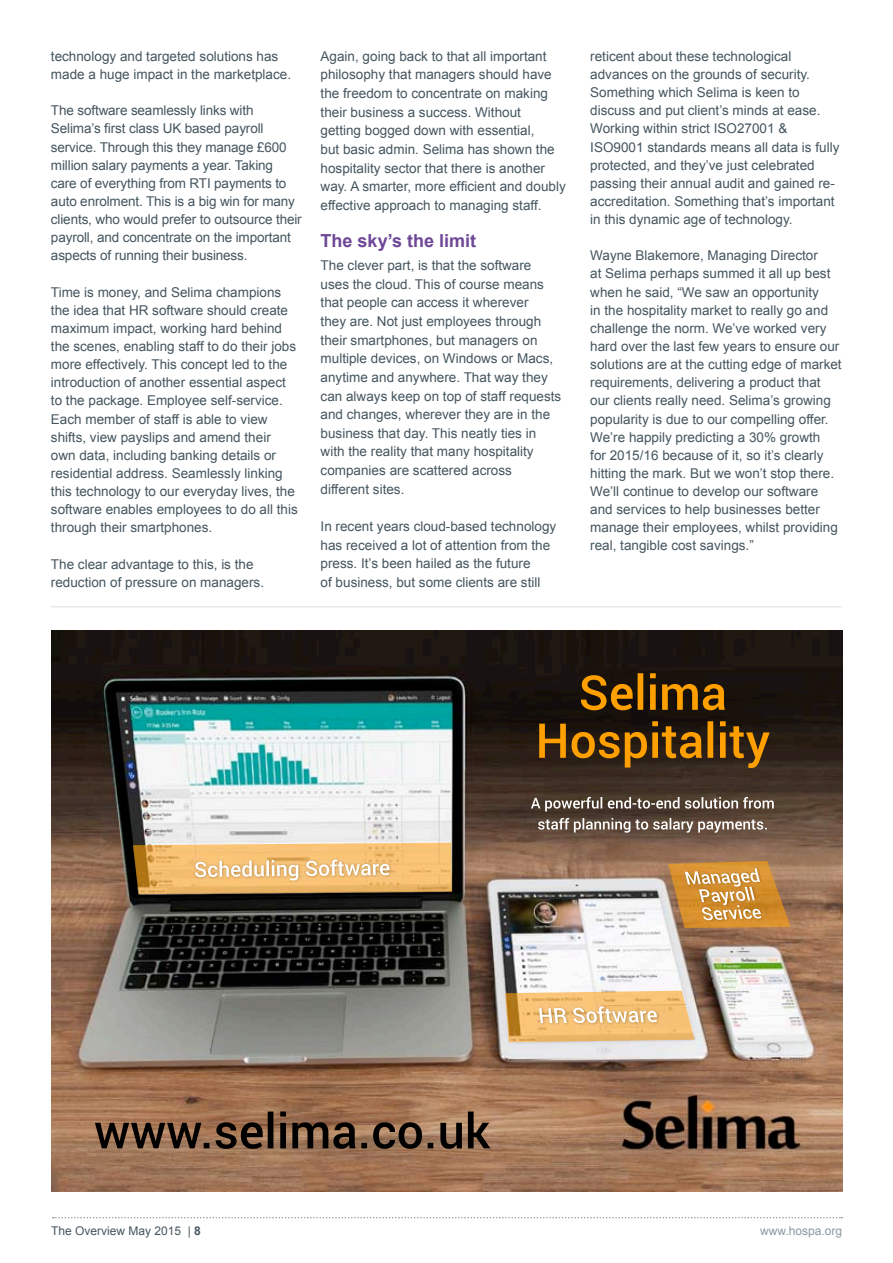
<style>
.page{position:relative;width:893px;height:1263px;background:#fff}
.page>*{position:absolute;margin:0;border:0;box-sizing:border-box;transform-origin:0 0}
.t1{font:700 18px "Arial";color:#6e4797}
.t2{font:13.5px/18.1px "Arial";color:#45555f}
.t3{font:12px "Arial";color:#45555f}
.t4{font:12px "Arial";color:#8a99a2}
.s1{font-weight:700}
</style>
<div class="page">
<svg style="left:53px;top:1217px;width:789px;height:1px"></svg>
<hr style="left:51px;top:606px;width:791px;height:1px;background:#e6eaed">
<img style="left:51px;top:630px;width:791px;height:562px">
<img style="left:133px;top:843px;width:319px;height:51px">
<img style="left:505px;top:991px;width:190px;height:51px">
<img style="left:668px;top:861px;width:123px;height:67px">
<p class="t2" style="left:51px;top:47px;width:242px">technology and targeted solutions has made a huge impact in the marketplace.</p>
<p class="t2" style="left:51px;top:102px;width:252px">The software seamlessly links with Selima’s first class UK based payroll service. Through this they manage £600 million salary payments a year. Taking care of everything from RTI payments to auto enrolment. This is a big win for many clients, who would prefer to outsource their payroll, and concentrate on the important aspects of running their business.</p>
<p class="t2" style="left:51px;top:283px;width:248px">Time is money, and Selima champions the idea that HR software should create maximum impact, working hard behind the scenes, enabling staff to do their jobs more effectively. This concept led to the introduction of another essential aspect to the package. Employee self-service.<br>Each member of staff is able to view shifts, view payslips and amend their own data, including banking details or residential address. Seamlessly linking this technology to our everyday lives, the software enables employees to do all this through their smartphones.</p>
<p class="t2" style="left:51px;top:555px;width:215px">The clear advantage to this, is the reduction of pressure on managers.</p>
<p class="t2" style="left:321px;top:47px;width:247px;line-height:18.6px">Again, going back to that all important philosophy that managers should have the freedom to concentrate on making their business a success. Without<br>getting bogged down with essential,<br>but basic admin. Selima has shown the hospitality sector that there is another way. A smarter, more efficient and doubly effective approach to managing staff.</p>
<h1 class="t1" style="left:321px;top:229px;width:157px">The sky’s the limit</h1>
<p class="t2" style="left:321px;top:256px;width:242px;line-height:18.6px">The clever part, is that the software uses the cloud. This of course means that people can access it wherever<br>they are. Not just employees through their smartphones, but managers on multiple devices, on Windows or Macs, anytime and anywhere. That way they can always keep on top of staff requests and changes, wherever they are in the business that day. This neatly ties in with the reality that many hospitality companies are scattered across different sites.</p>
<p class="t2" style="left:321px;top:517px;width:237px;line-height:18.6px">In recent years cloud-based technology has received a lot of attention from the press. It’s been hailed as the future<br>of business, but some clients are still</p>
<p class="t2" style="left:590px;top:47px;width:251px">reticent about these technological advances on the grounds of security.<br>Something which Selima is keen to discuss and put client’s minds at ease.<br>Working within strict ISO27001 &amp; ISO9001 standards means all data is fully protected, and they’ve just celebrated passing their annual audit and gained re&shy;accreditation. Something that’s important in this dynamic age of technology.</p>
<p class="t2" style="left:590px;top:247px;width:253px">Wayne Blakemore, Managing Director<br>at Selima perhaps summed it all up best when he said, “We saw an opportunity<br>in the hospitality market to really go and challenge the norm. We’ve worked very hard over the last few years to ensure our solutions are at the cutting edge of market requirements, delivering a product that our clients really need. Selima’s growing popularity is due to our compelling offer.<br>We’re happily predicting a 30% growth<br>for 2015/16 because of it, so it’s clearly hitting the mark. But we won’t stop there.<br>We’ll continue to develop our software and services to help businesses better manage their employees, whilst providing real, tangible cost savings.”</p>
<p class="t3" style="left:51px;top:1223px;width:151px">The Overview May 2015 | <span class="s1">8</span></p>
<p class="t4" style="left:760px;top:1223px;width:84px">www.hospa.org</p>
</div>
